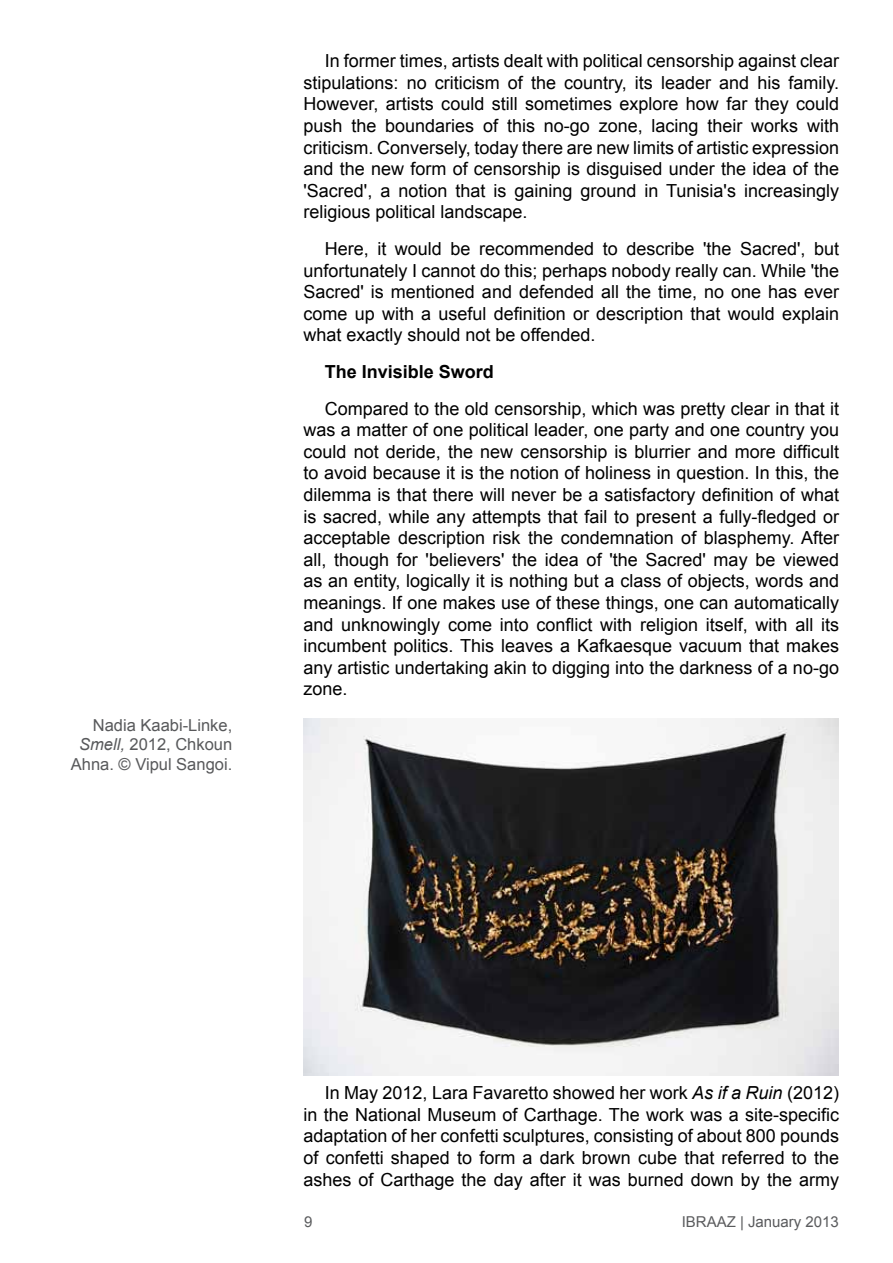
<style>
.page{position:relative;width:893px;height:1263px;background:#fff}
.page>*{position:absolute;margin:0;border:0;box-sizing:border-box;transform-origin:0 0}
.t1{font:18px/21.6px "Arial";color:#000;text-align:justify}
.t2{font:700 18px "Arial";color:#000}
.t3{font:16.5px/19.8px "Arial";color:#58595b;text-align:right}
.t4{font:15px "Arial";color:#5a5b5d}
.s1{font-style:italic}
</style>
<div class="page">
<img style="left:303px;top:719px;width:535px;height:356px">
<p class="t3" style="left:71px;top:715px;width:163px">Nadia Kaabi-Linke,<br><span class="s1">Smell,</span> 2012, Chkoun<br>Ahna. © Vipul Sangoi.</p>
<p class="t1" style="left:303px;top:50px;width:537px;text-indent:21px">In former times, artists dealt with political censorship against clear stipulations: no criticism of the country, its leader and his family.<br>However, artists could still sometimes explore how far they could push the boundaries of this no-go zone, lacing their works with criticism. Conversely, today there are new limits of artistic expression and the new form of censorship is disguised under the idea of the 'Sacred', a notion that is gaining ground in Tunisia's increasingly religious political landscape.</p>
<p class="t1" style="left:303px;top:238px;width:537px;text-indent:21px">Here, it would be recommended to describe 'the Sacred', but unfortunately I cannot do this; perhaps nobody really can. While 'the Sacred' is mentioned and defended all the time, no one has ever come up with a useful definition or description that would explain what exactly should not be offended.</p>
<p class="t2" style="left:325px;top:360px;width:171px">The Invisible Sword</p>
<p class="t1" style="left:303px;top:398px;width:537px;text-indent:21px">Compared to the old censorship, which was pretty clear in that it was a matter of one political leader, one party and one country you could not deride, the new censorship is blurrier and more difficult to avoid because it is the notion of holiness in question. In this, the dilemma is that there will never be a satisfactory definition of what is sacred, while any attempts that fail to present a fully-fledged or acceptable description risk the condemnation of blasphemy. After all, though for 'believers' the idea of 'the Sacred' may be viewed as an entity, logically it is nothing but a class of objects, words and meanings. If one makes use of these things, one can automatically and unknowingly come into conflict with religion itself, with all its incumbent politics. This leaves a Kafkaesque vacuum that makes any artistic undertaking akin to digging into the darkness of a no-go zone.</p>
<p class="t1" style="left:303px;top:1082px;width:537px;text-indent:21px">In May 2012, Lara Favaretto showed her work <span class="s1">As if a Ruin</span> (2012) in the National Museum of Carthage. The work was a site-specific adaptation of her confetti sculptures, consisting of about 800 pounds of confetti shaped to form a dark brown cube that referred to the ashes of Carthage the day after it was burned down by the army</p>
<p class="t4" style="left:304px;top:1212px;width:10px">9</p>
<p class="t4" style="left:682px;top:1212px;width:159px">IBRAAZ | January 2013</p>
</div>
